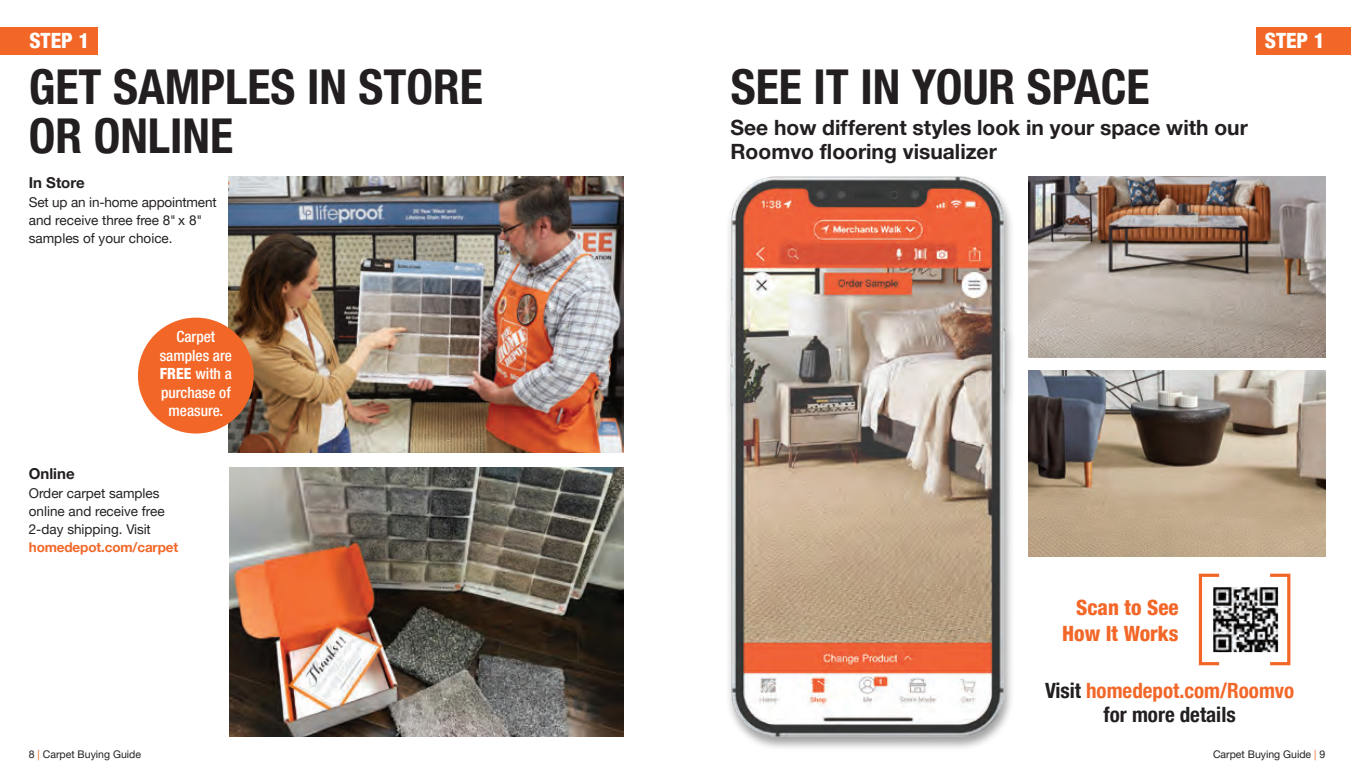
<style>
.page{position:relative;width:1351px;height:783px;background:#fff}
.page>*{position:absolute;margin:0;border:0;box-sizing:border-box;transform-origin:0 0}
.t1{font:700 condensed 48px/49.5px "Helvetica Neue LT Pro";color:#231f20}
.t2{font:700 21px/24px "Helvetica Neue LT Pro";color:#231f20}
.t3{font:700 condensed 21px/24px "Helvetica Neue LT Pro";color:#f26728;text-align:center}
.t4{font:800 condensed 21px/25.2px "Helvetica Neue LT Pro";color:#f26728;text-align:right}
.t5{font:800 condensed 21px "Helvetica Neue LT Pro";color:#fff}
.t6{font:500 condensed 15.3px/18.5px "Helvetica Neue LT Pro";color:#fff;text-align:center}
.t7{font:700 15px "Helvetica Neue LT Pro";color:#231f20}
.t8{font:13.5px/18px "Helvetica Neue LT Pro";color:#231f20}
.t9{font:10.5px "Helvetica Neue LT Pro";color:#231f20}
.s1{font-weight:800}
.s2{font-weight:700;color:#f26728}
.s3{color:#f26728}
.s4{color:#231f20}
</style>
<div class="page">
<img style="left:726px;top:176px;width:316px;height:572px">
<svg style="left:1198px;top:573px;width:92px;height:92px"></svg>
<img style="left:229px;top:177px;width:394px;height:275px">
<img style="left:230px;top:467px;width:393px;height:269px">
<div style="left:138px;top:317px;width:116px;height:116px;background:#f26728;border-radius:50%"></div>
<img style="left:1028px;top:177px;width:297px;height:180px">
<img style="left:1028px;top:370px;width:297px;height:186px">
<div style="left:1256px;top:27px;width:95px;height:28px;background:#f26728"></div>
<div style="left:0;top:27px;width:98px;height:28px;background:#f26728"></div>
<p class="t5" style="left:29px;top:28px;width:61px">STEP 1</p>
<p class="t5" style="left:1264px;top:28px;width:61px">STEP 1</p>
<p class="t1" style="left:29px;top:62px;width:455px">GET SAMPLES IN STORE<br>OR ONLINE</p>
<p class="t1" style="left:731px;top:63px;width:420px">SEE IT IN YOUR SPACE</p>
<p class="t7" style="left:29px;top:173px;width:57px">In Store</p>
<p class="t8" style="left:29px;top:193px;width:189px">Set up an in-home appointment and receive three free 8" x 8" samples of your choice.</p>
<p class="t2" style="left:730px;top:115px;width:519px">See how different styles look in your space with our<br>Roomvo flooring visualizer</p>
<p class="t6" style="left:160px;top:327px;width:74px">Carpet samples are<br><span class="s1">FREE</span> with a purchase of measure.</p>
<p class="t7" style="left:29px;top:463px;width:47px">Online</p>
<p class="t8" style="left:29px;top:483px;width:151px">Order carpet samples online and receive free<br>2-day shipping. Visit <span class="s2">homedepot.com/carpet</span></p>
<p class="t9" style="left:29px;top:747px;width:114px">8 <span class="s3">|</span> Carpet Buying Guide</p>
<p class="t4" style="left:1062px;top:594px;width:118px">Scan to See<br>How It Works</p>
<p class="t3" style="left:1045px;top:678px;width:251px"><span class="s4">Visit</span> homedepot.com/Roomvo <span class="s4">for more details</span></p>
<p class="t9" style="left:1213px;top:747px;width:114px">Carpet Buying Guide <span class="s3">|</span> 9</p>
</div>
